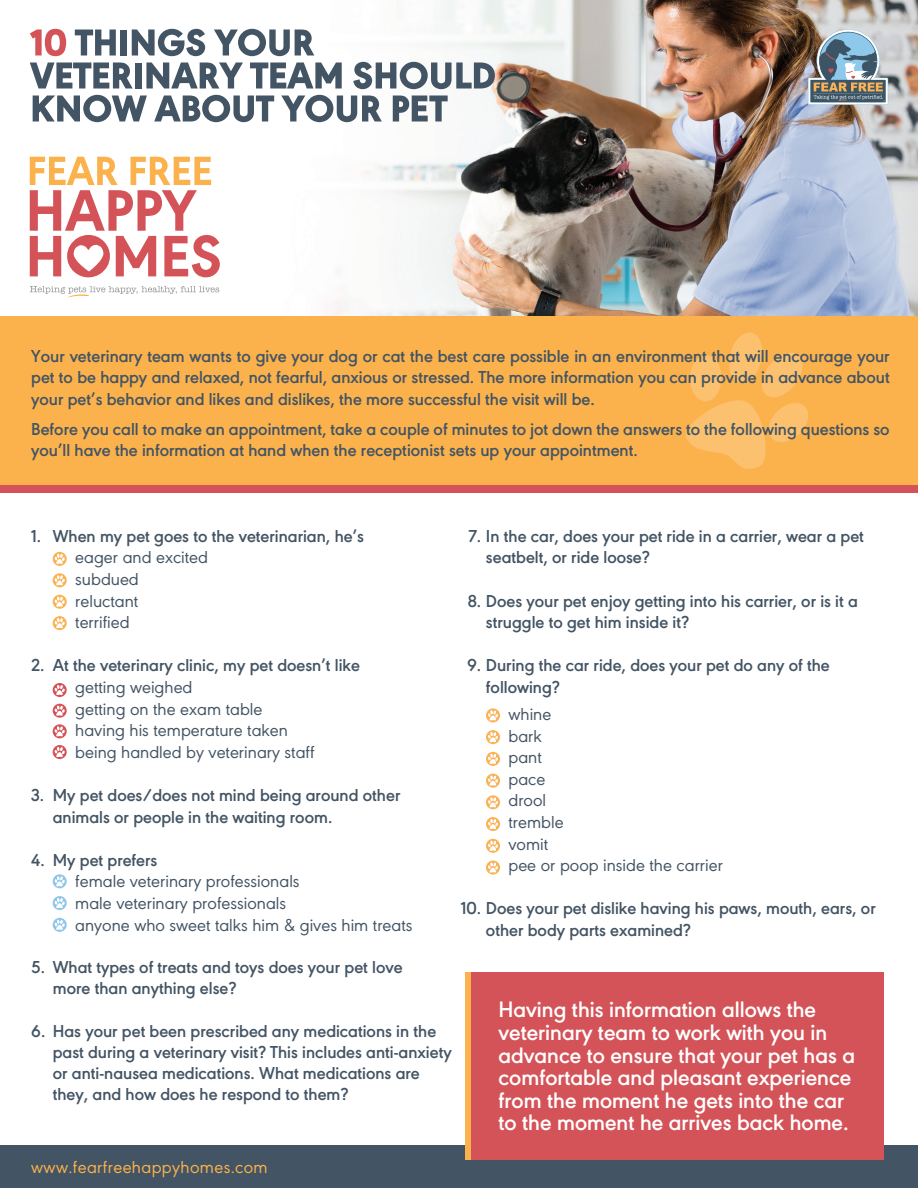
<style>
.page{position:relative;width:918px;height:1188px;background:#fff}
.page>*{position:absolute;margin:0;border:0;box-sizing:border-box;transform-origin:0 0}
.t1{font:600 23.25px/22.5px "URW Geometric";color:#fff}
.t2{font:600 18px/21.6px "URW Geometric";color:#435464}
.t3{font:18px/21.6px "URW Geometric";color:#435464}
.t4{font:18px "URW Geometric";letter-spacing:.02em;color:#fbb24c}
</style>
<div class="page">
<div style="left:0;top:1146px;width:918px;height:42px;background:#435464"></div>
<img style="left:29px;top:0;width:889px;height:316px">
<svg style="left:30px;top:29px;width:36px;height:27px"></svg>
<svg style="left:75px;top:30px;width:41px;height:26px"></svg>
<div style="left:121px;top:30px;width:6px;height:26px;background:#435464"></div>
<svg style="left:132px;top:29px;width:73px;height:27px"></svg>
<svg style="left:214px;top:29px;width:100px;height:27px"></svg>
<svg style="left:30px;top:63px;width:103px;height:25px"></svg>
<div style="left:135px;top:63px;width:7px;height:25px;background:#435464"></div>
<svg style="left:146px;top:63px;width:97px;height:26px"></svg>
<svg style="left:250px;top:63px;width:92px;height:26px"></svg>
<svg style="left:353px;top:62px;width:142px;height:27px"></svg>
<svg style="left:33px;top:95px;width:114px;height:27px"></svg>
<svg style="left:154px;top:95px;width:120px;height:27px"></svg>
<svg style="left:281px;top:95px;width:101px;height:27px"></svg>
<svg style="left:393px;top:96px;width:55px;height:26px"></svg>
<div style="left:0;top:316px;width:918px;height:170px;background:#fbb24c"></div>
<svg style="left:686px;top:332px;width:122px;height:137px"></svg>
<div style="left:471px;top:972px;width:413px;height:188px;background:#d45358"></div>
<svg style="left:53px;top:552px;width:14px;height:14px"></svg>
<svg style="left:55px;top:554px;width:10px;height:10px"></svg>
<svg style="left:53px;top:573px;width:14px;height:14px"></svg>
<svg style="left:55px;top:575px;width:10px;height:10px"></svg>
<svg style="left:53px;top:595px;width:14px;height:14px"></svg>
<svg style="left:55px;top:597px;width:10px;height:10px"></svg>
<svg style="left:53px;top:616px;width:14px;height:14px"></svg>
<svg style="left:55px;top:618px;width:10px;height:10px"></svg>
<svg style="left:486px;top:708px;width:14px;height:14px"></svg>
<svg style="left:488px;top:710px;width:10px;height:11px"></svg>
<svg style="left:486px;top:730px;width:14px;height:14px"></svg>
<svg style="left:488px;top:732px;width:10px;height:10px"></svg>
<div style="left:486px;top:752px;width:14px;height:14px;background:#fab255;border-radius:50%"></div>
<svg style="left:488px;top:754px;width:10px;height:10px"></svg>
<svg style="left:486px;top:774px;width:14px;height:14px"></svg>
<svg style="left:488px;top:775px;width:10px;height:11px"></svg>
<svg style="left:486px;top:795px;width:14px;height:14px"></svg>
<svg style="left:488px;top:797px;width:10px;height:10px"></svg>
<div style="left:486px;top:817px;width:14px;height:14px;background:#fab255;border-radius:50%"></div>
<svg style="left:488px;top:819px;width:10px;height:10px"></svg>
<svg style="left:486px;top:839px;width:14px;height:14px"></svg>
<svg style="left:488px;top:841px;width:10px;height:10px"></svg>
<svg style="left:486px;top:860px;width:14px;height:15px"></svg>
<svg style="left:488px;top:862px;width:10px;height:11px"></svg>
<svg style="left:53px;top:683px;width:14px;height:14px"></svg>
<svg style="left:55px;top:685px;width:10px;height:10px"></svg>
<svg style="left:53px;top:704px;width:14px;height:14px"></svg>
<svg style="left:55px;top:706px;width:10px;height:10px"></svg>
<svg style="left:53px;top:724px;width:14px;height:14px"></svg>
<svg style="left:55px;top:726px;width:10px;height:10px"></svg>
<svg style="left:53px;top:874px;width:14px;height:14px"></svg>
<svg style="left:55px;top:876px;width:10px;height:10px"></svg>
<svg style="left:53px;top:896px;width:14px;height:14px"></svg>
<svg style="left:55px;top:898px;width:10px;height:10px"></svg>
<svg style="left:53px;top:918px;width:14px;height:14px"></svg>
<svg style="left:55px;top:920px;width:10px;height:10px"></svg>
<svg style="left:53px;top:745px;width:14px;height:14px"></svg>
<svg style="left:55px;top:747px;width:10px;height:10px"></svg>
<div style="left:0;top:486px;width:918px;height:7px;background:#d45358"></div>
<div style="left:465px;top:972px;width:6px;height:188px;background:#fbb24c"></div>
<svg style="left:808px;top:29px;width:80px;height:76px;background:#8b999f"></svg>
<svg style="left:30px;top:157px;width:190px;height:120px"></svg>
<svg style="left:30px;top:286px;width:189px;height:12px"></svg>
<p class="t2" style="left:31px;top:343px;width:860px;text-align:justify">Your veterinary team wants to give your dog or cat the best care possible in an environment that will encourage your pet to be happy and relaxed, not fearful, anxious or stressed. The more information you can provide in advance about your pet’s behavior and likes and dislikes, the more successful the visit will be.</p>
<p class="t2" style="left:31px;top:417px;width:860px">Before you call to make an appointment, take a couple of minutes to jot down the answers to the following questions so you’ll have the information at hand when the receptionist sets up your appointment.</p>
<p class="t2" style="left:53px;top:524px;width:313px">When my pet goes to the veterinarian, he’s</p>
<p class="t3" style="left:75px;top:545px;width:134px">eager and excited subdued<br>reluctant<br>terrified</p>
<p class="t2" style="left:53px;top:653px;width:309px">At the veterinary clinic, my pet doesn’t like</p>
<p class="t3" style="left:75px;top:675px;width:241px">getting weighed<br>getting on the exam table having his temperature taken being handled by veterinary staff</p>
<p class="t2" style="left:53px;top:783px;width:349px">My pet does/does not mind being around other animals or people in the waiting room.</p>
<p class="t2" style="left:31px;top:848px;width:128px">4. My pet prefers</p>
<p class="t3" style="left:75px;top:869px;width:339px">female veterinary professionals<br>male veterinary professionals<br>anyone who sweet talks him &amp; gives him treats</p>
<p class="t2" style="left:53px;top:955px;width:351px;line-height:21px;text-indent:-22px">5. What types of treats and toys does your pet love more than anything else?</p>
<p class="t2" style="left:53px;top:1019px;width:400px;line-height:21px;text-indent:-22px">6. Has your pet been prescribed any medications in the past during a veterinary visit? This includes anti-anxiety or anti-nausea medications. What medications are they, and how does he respond to them?</p>
<p class="t2" style="left:31px;top:524px;width:12px">1.</p>
<p class="t2" style="left:31px;top:653px;width:15px">2.</p>
<p class="t2" style="left:31px;top:783px;width:15px">3.</p>
<p class="t2" style="left:469px;top:524px;width:397px">7. In the car, does your pet ride in a carrier, wear a pet</p>
<p class="t2" style="left:486px;top:545px;width:165px">seatbelt, or ride loose?</p>
<p class="t2" style="left:468px;top:588px;width:392px">8. Does your pet enjoy getting into his carrier, or is it a</p>
<p class="t2" style="left:486px;top:610px;width:204px">struggle to get him inside it?</p>
<p class="t2" style="left:467px;top:653px;width:364px">9. During the car ride, does your pet do any of the</p>
<p class="t2" style="left:486px;top:675px;width:75px">following?</p>
<p class="t3" style="left:508px;top:702px;width:216px">whine<br>bark<br>pant<br>pace<br>drool<br>tremble<br>vomit<br>pee or poop inside the carrier</p>
<p class="t2" style="left:461px;top:896px;width:416px">10. Does your pet dislike having his paws, mouth, ears, or</p>
<p class="t2" style="left:486px;top:918px;width:206px">other body parts examined?</p>
<p class="t1" style="left:498px;top:997px;width:358px">Having this information allows the veterinary team to work with you in advance to ensure that your pet has a comfortable and pleasant experience from the moment he gets into the car to the moment he arrives back home.</p>
<p class="t4" style="left:31px;top:1154px;width:238px">www.fearfreehappyhomes.com</p>
</div>
